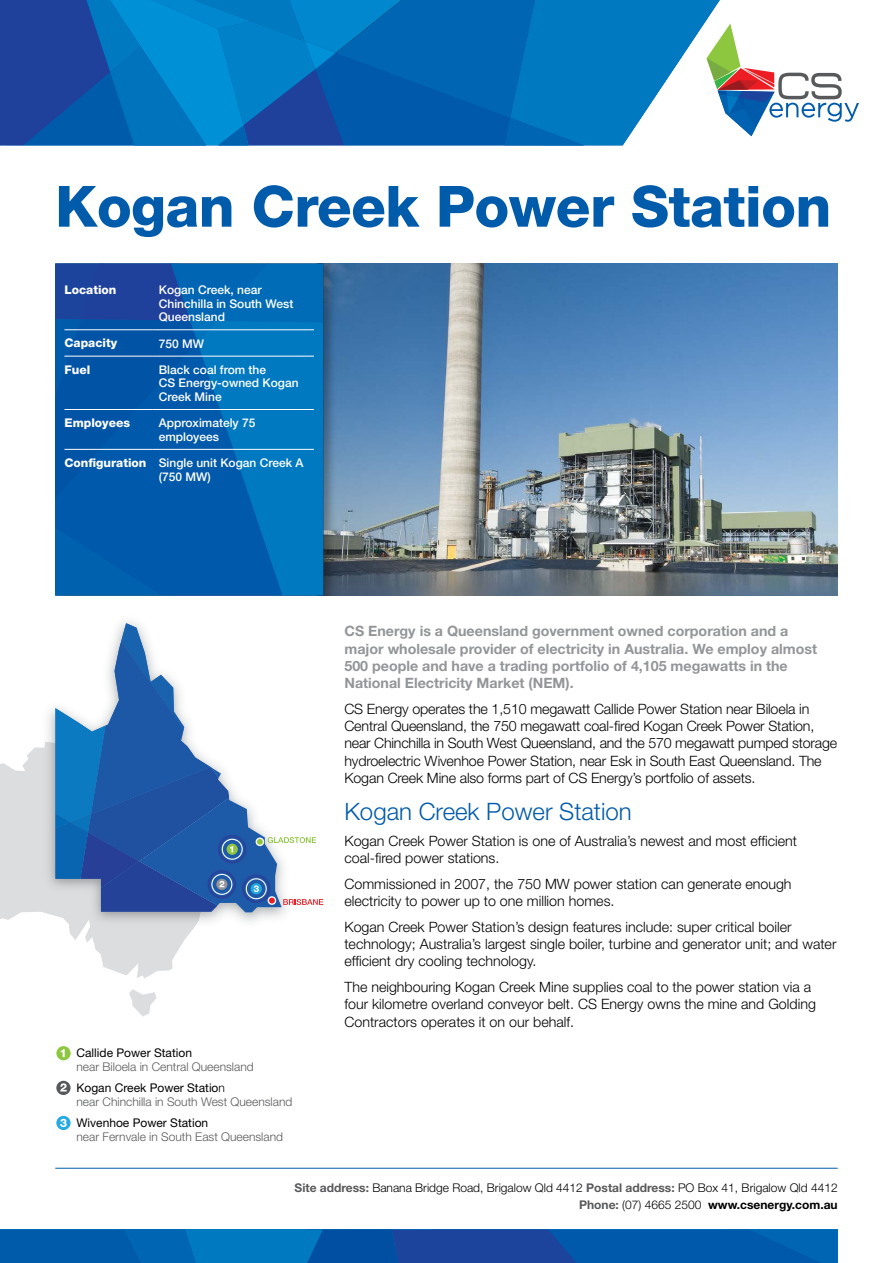
<style>
.page{position:relative;width:893px;height:1263px;background:#fff}
.page>*{position:absolute;margin:0;border:0;box-sizing:border-box;transform-origin:0 0}
.CSE_Site_Guide_Main{font:800 57px "Helvetica Neue";letter-spacing:-.01em;color:#005baa}
.CSE_Fact_Sheet_Body{font:300 24px "Helvetica Neue";color:#005baa}
.CSE_Fact_Sheet_Body-2{font:300 14.25px/17.2px "Helvetica Neue";color:#000}
.CSE_Site_Guide_Body{font:300 14.25px/17.2px "Helvetica Neue";letter-spacing:-.01em;color:#000}
.CSE_Site_Guide_Body-2{font:700 14.25px/17.2px "Helvetica Neue";color:#939598}
.CSE_Site_Guide_Body-3{font:300 12px "Helvetica Neue";color:#58595b}
.CSE_Site_Guide_Body-4{font:500 12px/13.5px "Helvetica Neue";color:#fff}
.CSE_Site_Guide_Body-5{font:300 12px "Helvetica Neue";color:#000}
.CSE_Site_Guide_Body-6{font:12px "Helvetica Neue";color:#000}
.CSE_Fact_Sheets_Tech{font:500 12px/13.5px "Helvetica Neue";color:#fff}
.CSE_Site_Guide_Body-7{font:700 12px "Helvetica Neue";color:#000}
.CSE_Policy_Body{font:800 12px "Helvetica Neue";color:#fff}
.CSE_Site_Guide_Body-8{font:800 12px "Helvetica Neue";color:#fff}
.s1{font-weight:300}
.s2{font-weight:700;color:#58595b}
.s3{color:#58595b}
</style>
<div class="page">
<svg style="left:0;top:1229px;width:838px;height:34px;background:#055bab"></svg>
<svg style="left:0;top:0;width:859px;height:145px"></svg>
<svg style="left:0;top:747px;width:191px;height:231px;fill:#dcddde"></svg>
<svg style="left:129px;top:989px;width:27px;height:27px"></svg>
<img style="left:201px;top:912px;width:64px;height:10px">
<img style="left:40px;top:742px;width:161px;height:189px">
<svg style="left:55px;top:623px;width:268px;height:289px"></svg>
<img style="left:338px;top:264px;width:500px;height:331px">
<div style="left:55px;top:264px;width:283px;height:331px;background:#000;opacity:.3"></div>
<hr style="left:55px;top:1168px;width:783px;height:1px;background:#005baa">
<div style="left:55px;top:540px;width:81px;height:27px;background:#005eab"></div>
<svg style="left:136px;top:540px;width:187px;height:27px;background:#0062b0"></svg>
<svg style="left:55px;top:264px;width:268px;height:276px;background:#0360af"></svg>
<svg style="left:55px;top:567px;width:268px;height:28px;background:#0061af"></svg>
<hr style="left:64px;top:329px;width:89px;height:1px;background:#fff">
<hr style="left:153px;top:329px;width:161px;height:1px;background:#fff">
<hr style="left:64px;top:356px;width:89px;height:1px;background:#fff">
<hr style="left:153px;top:356px;width:161px;height:1px;background:#fff">
<hr style="left:64px;top:409px;width:89px;height:1px;background:#fff">
<hr style="left:153px;top:409px;width:161px;height:1px;background:#fff">
<hr style="left:64px;top:449px;width:89px;height:1px;background:#fff">
<hr style="left:153px;top:449px;width:161px;height:1px;background:#fff">
<div style="left:56px;top:1046px;width:15px;height:14px;background:#8dc63f;border-radius:50%"></div>
<svg style="left:61px;top:1049px;width:4px;height:8px"></svg>
<svg style="left:56px;top:1081px;width:15px;height:14px"></svg>
<svg style="left:60px;top:1083px;width:7px;height:8px"></svg>
<svg style="left:56px;top:1116px;width:15px;height:14px"></svg>
<svg style="left:60px;top:1119px;width:7px;height:8px"></svg>
<p class="CSE_Site_Guide_Main" style="left:55px;top:172px;width:778px">Kogan Creek Power Station</p>
<p class="CSE_Policy_Body" style="left:64px;top:283px;width:54px">Location</p>
<p class="CSE_Site_Guide_Body-4" style="left:159px;top:283px;width:136px">Kogan Creek, near<br>Chinchilla in South West<br>Queensland</p>
<p class="CSE_Policy_Body" style="left:64px;top:336px;width:54px">Capacity</p>
<p class="CSE_Site_Guide_Body-4" style="left:159px;top:336px;width:47px">750 MW</p>
<p class="CSE_Policy_Body" style="left:64px;top:362px;width:27px">Fuel</p>
<p class="CSE_Site_Guide_Body-4" style="left:159px;top:363px;width:141px">Black coal from the<br>CS Energy-owned Kogan<br>Creek Mine</p>
<p class="CSE_Policy_Body" style="left:64px;top:416px;width:67px">Employees</p>
<p class="CSE_Fact_Sheets_Tech" style="left:159px;top:416px;width:98px">Approximately 75 employees</p>
<p class="CSE_Site_Guide_Body-8" style="left:64px;top:456px;width:84px">Configuration</p>
<p class="CSE_Fact_Sheets_Tech" style="left:159px;top:456px;width:146px">Single unit Kogan Creek A (750 MW)</p>
<p class="CSE_Site_Guide_Body-6" style="left:77px;top:1046px;width:117px">Callide Power Station</p>
<p class="CSE_Site_Guide_Body-3" style="left:77px;top:1059px;width:179px">near Biloela in Central Queensland</p>
<p class="CSE_Site_Guide_Body-6" style="left:77px;top:1081px;width:150px">Kogan Creek Power Statio<span class="s1">n</span></p>
<p class="CSE_Site_Guide_Body-3" style="left:77px;top:1094px;width:217px">near Chinchilla in South West Queensland</p>
<p class="CSE_Site_Guide_Body-6" style="left:77px;top:1116px;width:133px">Wivenhoe Power Station</p>
<p class="CSE_Site_Guide_Body-3" style="left:77px;top:1129px;width:208px">near Fernvale in South East Queensland</p>
<p class="CSE_Site_Guide_Body-2" style="left:344px;top:622px;width:474px">CS Energy is a Queensland government owned corporation and a major wholesale provider of electricity in Australia. We employ almost 500 people and have a trading portfolio of 4,105 megawatts in the National Electricity Market (NEM).</p>
<p class="CSE_Site_Guide_Body" style="left:344px;top:700px;width:494px">CS Energy operates the 1,510 megawatt Callide Power Station near Biloela in Central Queensland, the 750 megawatt coal-fired Kogan Creek Power Station, near Chinchilla in South West Queensland, and the 570 megawatt pumped storage hydroelectric Wivenhoe Power Station, near Esk in South East Queensland. The Kogan Creek Mine also forms part of CS Energy’s portfolio of assets.</p>
<p class="CSE_Fact_Sheet_Body" style="left:344px;top:797px;width:289px">Kogan Creek Power Station</p>
<p class="CSE_Fact_Sheet_Body-2" style="left:344px;top:832px;width:454px">Kogan Creek Power Station is one of Australia’s newest and most efficient coal-fired power stations.</p>
<p class="CSE_Fact_Sheet_Body-2" style="left:344px;top:875px;width:449px">Commissioned in 2007, the 750 MW power station can generate enough electricity to power up to one million homes.</p>
<p class="CSE_Fact_Sheet_Body-2" style="left:344px;top:918px;width:494px">Kogan Creek Power Station’s design features include: super critical boiler technology; Australia’s largest single boiler, turbine and generator unit; and water efficient dry cooling technology.</p>
<p class="CSE_Fact_Sheet_Body-2" style="left:344px;top:978px;width:473px">The neighbouring Kogan Creek Mine supplies coal to the power station via a four kilometre overland conveyor belt. CS Energy owns the mine and Golding<br>Contractors operates it on our behalf.</p>
<p class="CSE_Site_Guide_Body-5" style="left:295px;top:1180px;width:545px"><span class="s2">Site address:</span> Banana Bridge Road, Brigalow Qld 4412 <span class="s2">Postal address:</span> PO Box 41, Brigalow Qld 4412</p>
<p class="CSE_Site_Guide_Body-7" style="left:579px;top:1197px;width:260px"><span class="s3">Phone:</span> <span class="s1">(07) 4665 2500</span> www.csenergy.com.au</p>
</div>
